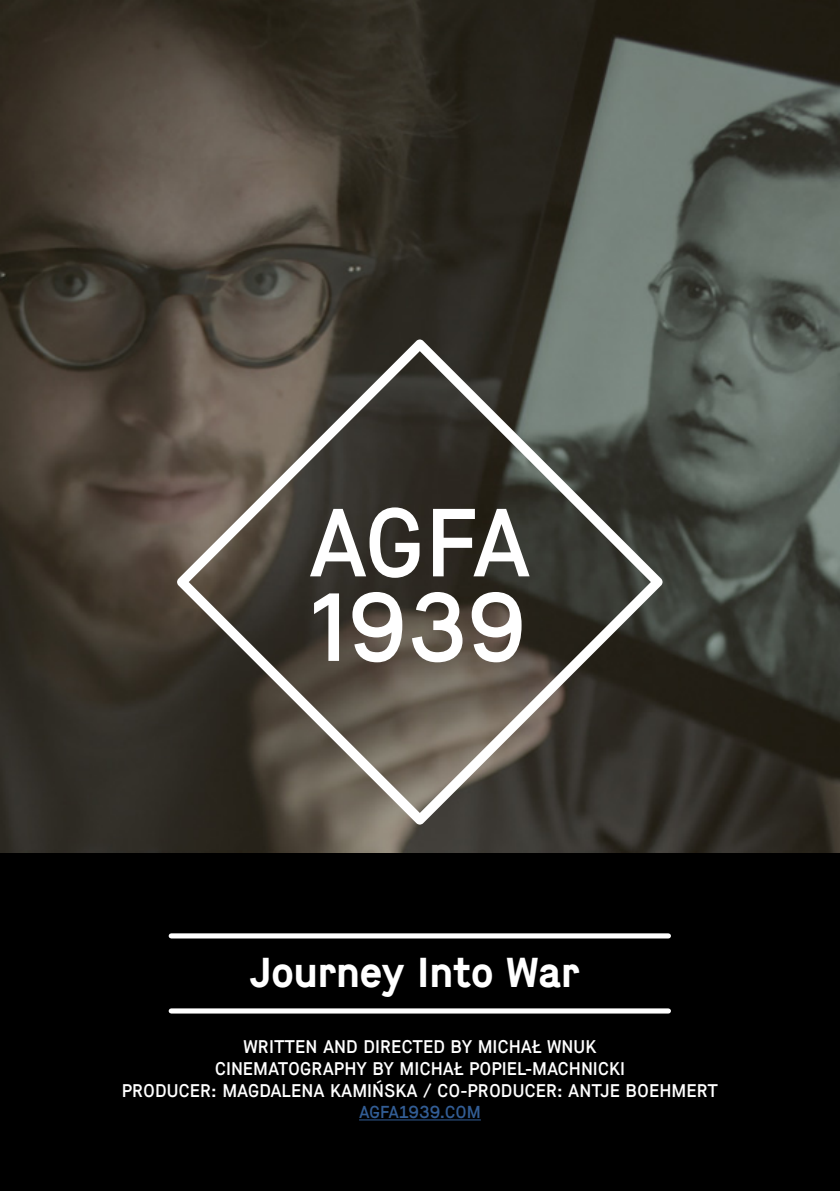
<style>
.page{position:relative;width:840px;height:1191px;background:#fff}
.page>*{position:absolute;margin:0;border:0;box-sizing:border-box;transform-origin:0 0}
.t1{font:700 41.8px "Maison";letter-spacing:-.01em;color:#fff}
.t2{font:18.4px/22px "Maison";color:#fff;text-align:center}
.t3{font:17.4px "Maison";color:#325d95}
</style>
<div class="page">
<div style="left:0;top:399px;width:839px;height:792px;background:#000"></div>
<img style="left:0;top:0;width:839px;height:852px">
<svg style="left:177px;top:339px;width:485px;height:485px"></svg>
<svg style="left:314px;top:592px;width:207px;height:70px"></svg>
<svg style="left:310px;top:507px;width:219px;height:71px"></svg>
<div style="left:171px;top:933px;width:497px;height:5px;background:#fff"></div>
<div style="left:171px;top:1008px;width:497px;height:5px;background:#fff"></div>
<hr style="left:359px;top:1119px;width:121px;height:1px;background:#325d95">
<h1 class="t1" style="left:250px;top:947px;width:331px">Journey Into War</h1>
<p class="t2" style="left:122px;top:1036px;width:597px">WRITTEN AND DIRECTED BY MICHAŁ WNUK<br>CINEMATOGRAPHY BY MICHAŁ POPIEL-MACHNICKI<br>PRODUCER: MAGDALENA KAMIŃSKA / CO-PRODUCER: ANTJE BOEHMERT</p>
<p class="t3" style="left:359px;top:1101px;width:123px">AGFA1939.COM</p>
</div>
